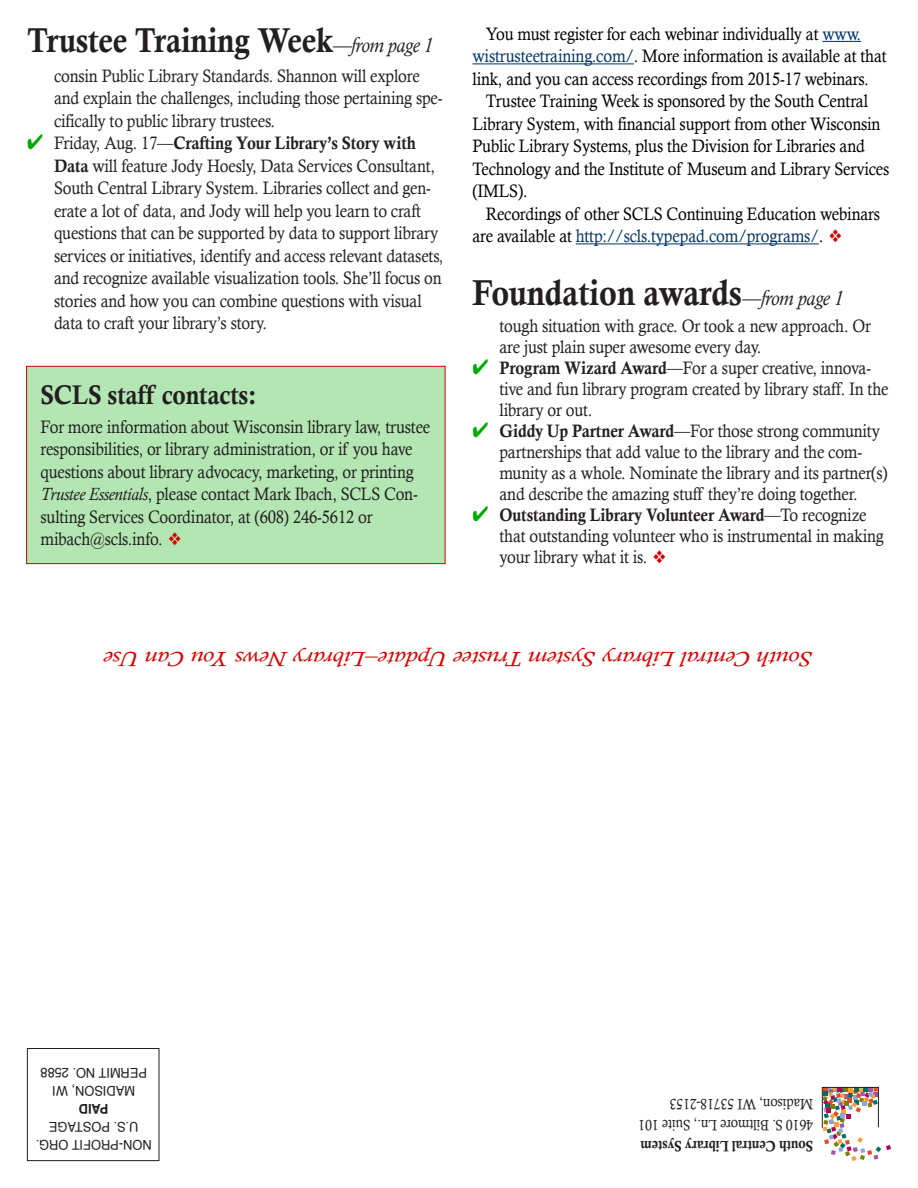
<style>
.page{position:relative;width:918px;height:1188px;background:#fff}
.page>*{position:absolute;margin:0;border:0;box-sizing:border-box;transform-origin:0 0}
.Headline{font:36px "Calis MT Bol";letter-spacing:-.005em;color:#231f20;scale:.9 1}
.Body{font:34.5px "Calis MT Bol";letter-spacing:-.01em;color:#231f20;scale:.9 1}
.Headline-2{font:27px "Calis MT Bol";letter-spacing:-.005em;color:#231f20;scale:.9 1}
.Headline-3{font:italic 21px "Calisto";letter-spacing:-.005em;color:#d80000;scale:1.2 1}
.Body-2{font:18px/22.5px "Calisto";letter-spacing:-.01em;color:#231f20;scale:.9 1}
.Body-3{font:18px/22.5px "Calisto";letter-spacing:-.01em;color:#000;scale:.9 1}
.Body-4{font:15px "Calisto";letter-spacing:-.01em;color:#231f20;scale:.9 1}
.Body-5{font:15px "Calis MT Bol";letter-spacing:-.01em;color:#231f20;scale:.9 1}
.t1{font:13.5px/18px "Helvetica";color:#231f20;text-align:center;scale:.95 1}
.t2{font:700 13.5px "Helvetica";color:#231f20;scale:.95 1}
.s1{font-family:"Calisto";font-style:italic;font-size:21px}
.s2{color:#0a0}
.s3{font-family:"Calis MT Bol"}
.s4{font-style:italic}
.s5{color:#d80000}
.s6{color:#036}
</style>
<div class="page">
<div style="left:27px;top:1048px;width:132px;height:113px;border:1px solid #231f20"></div>
<svg style="left:822px;top:1087px;width:69px;height:74px"></svg>
<div style="left:27px;top:366px;width:418px;height:198px;background:#b3e6b3"></div>
<div style="left:26px;top:366px;width:420px;height:198px;border:1px solid #d80000"></div>
<hr style="left:822px;top:41px;width:39px;height:1px;background:#036">
<hr style="left:472px;top:63px;width:162px;height:1px;background:#036">
<hr style="left:576px;top:243px;width:243px;height:1px;background:#036">
<p class="Body" style="left:27px;top:20px;width:452px">Trustee Training Week<span class="s1">—from page 1</span></p>
<p class="Body-2" style="left:54px;top:64px;width:433px">consin Public Library Standards. Shannon will explore and explain the challenges, including those pertaining spe&shy;cifically to public library trustees.</p>
<p class="Body-2" style="left:54px;top:132px;width:434px;text-indent:-27px"><span class="s2">✔</span> Friday, Aug. 17—<span class="s3">Crafting Your Library’s Story with Data</span> will feature Jody Hoesly, Data Services Consultant, South Central Library System. Libraries collect and gen&shy;erate a lot of data, and Jody will help you learn to craft questions that can be supported by data to support library services or initiatives, identify and access relevant datasets, and recognize available visualization tools. She’ll focus on stories and how you can combine questions with visual data to craft your library’s story.</p>
<p class="Headline-2" style="left:40px;top:379px;width:242px">SCLS staff contacts:</p>
<p class="Body-2" style="left:40px;top:415px;width:435px">For more information about Wisconsin library law, trustee responsibilities, or library administration, or if you have questions about library advocacy, marketing, or printing <span class="s4">Trustee Essentials</span>, please contact Mark Ibach, SCLS Con&shy;sulting Services Coordinator, at (608) 246-5612 or mibach@scls.info. <span class="s5">❖</span></p>
<p class="Body-3" style="left:472px;top:22px;width:462px;text-indent:13px">You must register for each webinar individually at <span class="s6">www. wistrusteetraining.com/</span>. More information is available at that link, and you can access recordings from 2015-17 webinars.</p>
<p class="Body-3" style="left:472px;top:90px;width:465px;text-indent:13px">Trustee Training Week is sponsored by the South Central Library System, with financial support from other Wisconsin Public Library Systems, plus the Division for Libraries and Technology and the Institute of Museum and Library Services (IMLS).</p>
<p class="Body-3" style="left:472px;top:202px;width:454px;text-indent:13px">Recordings of other SCLS Continuing Education webinars are available at <span class="s6">http://scls.typepad.com/programs/</span>. <span class="s5">❖</span></p>
<p class="Headline" style="left:472px;top:272px;width:413px">Foundation awards<span class="s1">—from page 1</span></p>
<p class="Body-2" style="left:500px;top:315px;width:414px;line-height:21px">tough situation with grace. Or took a new approach. Or are just plain super awesome every day.</p>
<p class="Body-2" style="left:500px;top:357px;width:434px;line-height:21px;text-indent:-27px"><span class="s2">✔</span> <span class="s3">Program Wizard Award</span>—For a super creative, innova&shy;tive and fun library program created by library staff. In the library or out.</p>
<p class="Body-2" style="left:500px;top:420px;width:433px;line-height:21px;text-indent:-27px"><span class="s2">✔</span> <span class="s3">Giddy Up Partner Award</span>—For those strong community partnerships that add value to the library and the com&shy;munity as a whole. Nominate the library and its partner(s) and describe the amazing stuff they’re doing together.</p>
<p class="Body-2" style="left:500px;top:504px;width:429px;line-height:21px;text-indent:-27px"><span class="s2">✔</span> <span class="s3">Outstanding Library Volunteer Award</span>—To recognize that outstanding volunteer who is instrumental in making your library what it is. <span class="s5">❖</span></p>
<p class="Headline-3" style="left:814px;top:671px;width:593px;rotate:-180deg">South Central Library System Trustee Update–Library News You Can Use</p>
<p class="t1" style="left:147px;top:1081px;width:114px;rotate:-180deg">PERMIT NO. 2588</p>
<p class="t1" style="left:135px;top:1099px;width:89px;rotate:-180deg">MADISON, WI</p>
<p class="t2" style="left:109px;top:1120px;width:33px;rotate:-180deg">PAID</p>
<p class="t1" style="left:152px;top:1153px;width:124px;rotate:-180deg">NON-PROFIT ORG.<br>U.S. POSTAGE</p>
<p class="Body-4" style="left:813px;top:1113px;width:161px;rotate:-180deg">Madison, WI 53718-2153</p>
<p class="Body-4" style="left:813px;top:1134px;width:196px;rotate:-180deg">4610 S. Biltmore Ln., Suite 101</p>
<p class="Body-5" style="left:813px;top:1155px;width:193px;rotate:-180deg">South Central Library System</p>
</div>
